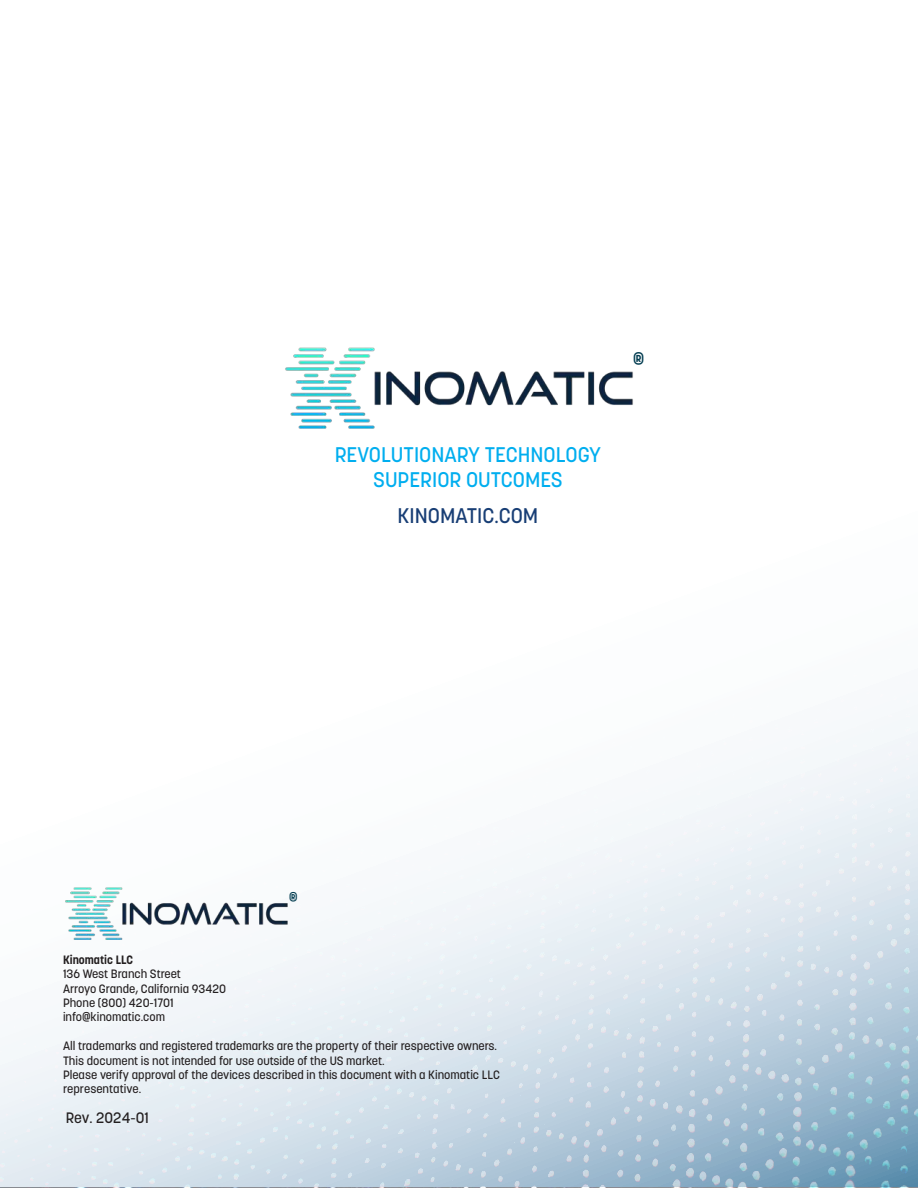
<style>
.page{position:relative;width:918px;height:1188px;background:#fff}
.page>*{position:absolute;margin:0;border:0;box-sizing:border-box;transform-origin:0 0}
.t1{font:500 21px/25.2px "Korolev";color:#00aeef;text-align:center}
.t2{font:500 21px "Korolev";color:#183e75}
.t3{font:700 15.9px "Korolev";color:#023c50}
.t4{font:500 15px "Korolev";color:#231f20}
.t5{font:500 12px/14.4px "Korolev";color:#231f20}
.t6{font:700 12px "Korolev";color:#231f20}
.t7{font:700 12px "Korolev";color:#023c50}
</style>
<div class="page">
<svg style="left:0;top:713px;width:918px;height:474px"></svg>
<img style="left:285px;top:347px;width:348px;height:82px">
<img style="left:63px;top:888px;width:227px;height:52px">
<h1 class="t1" style="left:335px;top:442px;width:268px">REVOLUTIONARY TECHNOLOGY<br>SUPERIOR OUTCOMES</h1>
<h1 class="t2" style="left:398px;top:503px;width:142px">KINOMATIC.COM</h1>
<h2 class="t3" style="left:633px;top:349px;width:13px">®</h2>
<p class="t7" style="left:289px;top:889px;width:10px">®</p>
<p class="t6" style="left:63px;top:954px;width:71px">Kinomatic LLC</p>
<p class="t5" style="left:63px;top:967px;width:165px">136 West Branch Street<br>Arroyo Grande, California 93420<br>Phone (800) 420-1701 info@kinomatic.com</p>
<p class="t5" style="left:63px;top:1039px;width:438px">All trademarks and registered trademarks are the property of their respective owners.<br>This document is not intended for use outside of the US market.<br>Please verify approval of the devices described in this document with a Kinomatic LLC representative.</p>
<p class="t4" style="left:66px;top:1109px;width:85px">Rev. 2024-01</p>
</div>
